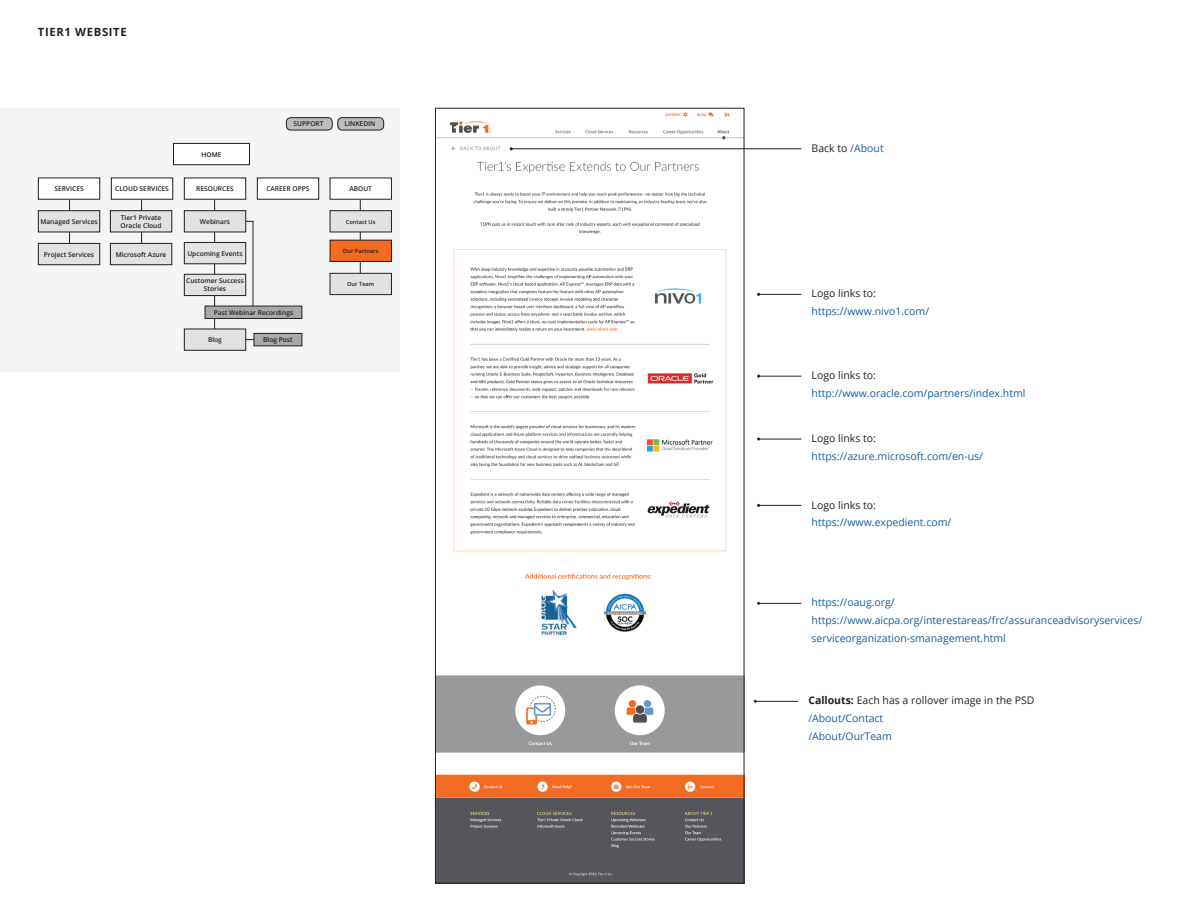
<style>
.page{position:relative;width:1188px;height:918px;background:#fff}
.page>*{position:absolute;margin:0;border:0;box-sizing:border-box;transform-origin:0 0}
.t1{font:700 11.25px "Open Sans";letter-spacing:.06em;color:#231f20}
.t2{font:10.5px/18px "Open Sans";color:#175d9e}
.t3{font:10.5px/18px "Open Sans";color:#231f20}
.t4{font:600 6.6px/7.9px "Open Sans";color:#231f20}
.t5{font:600 5.7px "Open Sans";color:#231f20}
.s1{color:#175d9e}
.s2{font-weight:700}
</style>
<div class="page">
<div style="left:0;top:108px;width:400px;height:263px;background:#f5f5f6"></div>
<hr style="left:214px;top:193px;width:1px;height:139px;background:#231f20">
<svg style="left:235px;top:220px;width:19px;height:86px"></svg>
<hr style="left:69px;top:193px;width:1px;height:58px;background:#231f20">
<hr style="left:141px;top:193px;width:1px;height:58px;background:#231f20">
<hr style="left:360px;top:193px;width:1px;height:88px;background:#231f20">
<div style="left:173px;top:143px;width:77px;height:22px;background:#fff"></div>
<div style="left:173px;top:143px;width:77px;height:22px;border:1px solid #231f20"></div>
<div style="left:286px;top:118px;width:46px;height:12px;background:#bcbdc0;border-radius:5px"></div>
<div style="left:286px;top:117px;width:47px;height:14px;border:1px solid #231f20;border-radius:5px"></div>
<div style="left:38px;top:178px;width:62px;height:21px;background:#fff"></div>
<div style="left:38px;top:177px;width:62px;height:23px;border:1px solid #231f20"></div>
<div style="left:38px;top:211px;width:62px;height:21px;background:#e1e2e4"></div>
<div style="left:38px;top:210px;width:62px;height:22px;border:1px solid #231f20"></div>
<div style="left:110px;top:211px;width:62px;height:21px;background:#e1e2e4"></div>
<div style="left:110px;top:210px;width:62px;height:22px;border:1px solid #231f20"></div>
<div style="left:184px;top:211px;width:62px;height:21px;background:#e1e2e4"></div>
<div style="left:184px;top:210px;width:62px;height:22px;border:1px solid #231f20"></div>
<div style="left:205px;top:306px;width:97px;height:12px;background:#a8a9ad"></div>
<div style="left:205px;top:306px;width:97px;height:13px;border:1px solid #231f20"></div>
<div style="left:184px;top:242px;width:62px;height:22px;background:#e1e2e4"></div>
<div style="left:184px;top:242px;width:62px;height:22px;border:1px solid #231f20"></div>
<div style="left:184px;top:274px;width:62px;height:22px;background:#e1e2e4"></div>
<div style="left:184px;top:274px;width:62px;height:22px;border:1px solid #231f20"></div>
<div style="left:330px;top:211px;width:61px;height:21px;background:#e1e2e4"></div>
<div style="left:330px;top:210px;width:62px;height:22px;border:1px solid #231f20"></div>
<div style="left:330px;top:240px;width:61px;height:21px;background:#f36a21"></div>
<div style="left:330px;top:240px;width:62px;height:22px;border:1px solid #231f20"></div>
<div style="left:330px;top:273px;width:61px;height:22px;background:#e1e2e4"></div>
<div style="left:330px;top:273px;width:62px;height:22px;border:1px solid #231f20"></div>
<div style="left:38px;top:243px;width:62px;height:22px;background:#e1e2e4"></div>
<div style="left:38px;top:243px;width:62px;height:22px;border:1px solid #231f20"></div>
<div style="left:110px;top:243px;width:62px;height:22px;background:#e1e2e4"></div>
<div style="left:110px;top:243px;width:62px;height:22px;border:1px solid #231f20"></div>
<div style="left:111px;top:178px;width:62px;height:21px;background:#fff"></div>
<div style="left:111px;top:177px;width:62px;height:23px;border:1px solid #231f20"></div>
<div style="left:184px;top:178px;width:62px;height:21px;background:#fff"></div>
<div style="left:184px;top:177px;width:62px;height:23px;border:1px solid #231f20"></div>
<div style="left:257px;top:178px;width:62px;height:21px;background:#fff"></div>
<div style="left:257px;top:177px;width:62px;height:23px;border:1px solid #231f20"></div>
<div style="left:330px;top:178px;width:61px;height:21px;background:#fff"></div>
<div style="left:330px;top:177px;width:62px;height:23px;border:1px solid #231f20"></div>
<div style="left:338px;top:118px;width:46px;height:12px;background:#bcbdc0;border-radius:5px"></div>
<div style="left:337px;top:117px;width:47px;height:14px;border:1px solid #231f20;border-radius:5px"></div>
<img style="left:437px;top:111px;width:305px;height:770px">
<div style="left:184px;top:329px;width:62px;height:21px;background:#e1e2e4"></div>
<div style="left:184px;top:329px;width:62px;height:22px;border:1px solid #231f20"></div>
<div style="left:254px;top:333px;width:48px;height:13px;background:#a8a9ad"></div>
<div style="left:253px;top:333px;width:49px;height:13px;border:1px solid #231f20"></div>
<hr style="left:755px;top:701px;width:43px;height:1px;background:#231f20">
<hr style="left:759px;top:294px;width:42px;height:1px;background:#231f20">
<hr style="left:759px;top:376px;width:42px;height:1px;background:#231f20">
<hr style="left:759px;top:439px;width:42px;height:1px;background:#231f20">
<hr style="left:759px;top:505px;width:42px;height:1px;background:#231f20">
<hr style="left:759px;top:603px;width:42px;height:1px;background:#231f20">
<hr style="left:511px;top:148px;width:290px;height:1px;background:#231f20">
<p class="t1" style="left:38px;top:24px;width:91px">TIER1 WEBSITE</p>
<p class="t4" style="left:201px;top:150px;width:22px">HOME</p>
<p class="t4" style="left:294px;top:120px;width:31px">SUPPORT</p>
<p class="t4" style="left:345px;top:120px;width:32px">LINKEDIN</p>
<p class="t4" style="left:115px;top:185px;width:55px">CLOUD SERVICES</p>
<p class="t4" style="left:196px;top:185px;width:39px">RESOURCES</p>
<p class="t4" style="left:266px;top:185px;width:45px">CAREER OPPS</p>
<p class="t4" style="left:349px;top:185px;width:24px">ABOUT</p>
<p class="t4" style="left:54px;top:185px;width:31px">SERVICES</p>
<p class="t4" style="left:40px;top:217px;width:59px">Managed Services</p>
<p class="t4" style="left:121px;top:213px;width:43px">Tier1 Private<br>Oracle Cloud</p>
<p class="t4" style="left:200px;top:217px;width:32px">Webinars</p>
<p class="t5" style="left:346px;top:218px;width:31px">Contact Us</p>
<p class="t5" style="left:343px;top:247px;width:37px">Our Partners</p>
<p class="t5" style="left:347px;top:280px;width:29px">Our Team</p>
<p class="t4" style="left:187px;top:249px;width:57px">Upcoming Events</p>
<p class="t4" style="left:186px;top:277px;width:59px;text-align:center">Customer Success<br>Stories</p>
<p class="t4" style="left:44px;top:250px;width:52px">Project Services</p>
<p class="t4" style="left:116px;top:250px;width:52px">Microsoft Azure</p>
<p class="t4" style="left:214px;top:308px;width:81px">Past Webinar Recordings</p>
<p class="t4" style="left:208px;top:336px;width:15px">Blog</p>
<p class="t4" style="left:263px;top:336px;width:31px">Blog Post</p>
<p class="t3" style="left:812px;top:139px;width:74px">Back to <span class="s1">/About</span></p>
<p class="t3" style="left:812px;top:284px;width:66px">Logo links to:</p>
<p class="t2" style="left:812px;top:302px;width:119px">https://www.nivo1.com/</p>
<p class="t3" style="left:812px;top:366px;width:66px">Logo links to:</p>
<p class="t2" style="left:812px;top:384px;width:215px">http://www.oracle.com/partners/index.html</p>
<p class="t3" style="left:812px;top:429px;width:66px">Logo links to:</p>
<p class="t2" style="left:812px;top:447px;width:173px">https://azure.microsoft.com/en-us/</p>
<p class="t3" style="left:812px;top:495px;width:66px">Logo links to:</p>
<p class="t2" style="left:812px;top:513px;width:141px">https://www.expedient.com/</p>
<p class="t2" style="left:812px;top:593px;width:332px">https://oaug.org/ https://www.aicpa.org/interestareas/frc/assuranceadvisoryservices/ serviceorganization-smanagement.html</p>
<p class="t3" style="left:808px;top:691px;width:228px"><span class="s2">Callouts:</span> Each has a rollover image in the PSD <span class="s1">/About/Contact<br>/About/OurTeam</span></p>
</div>
